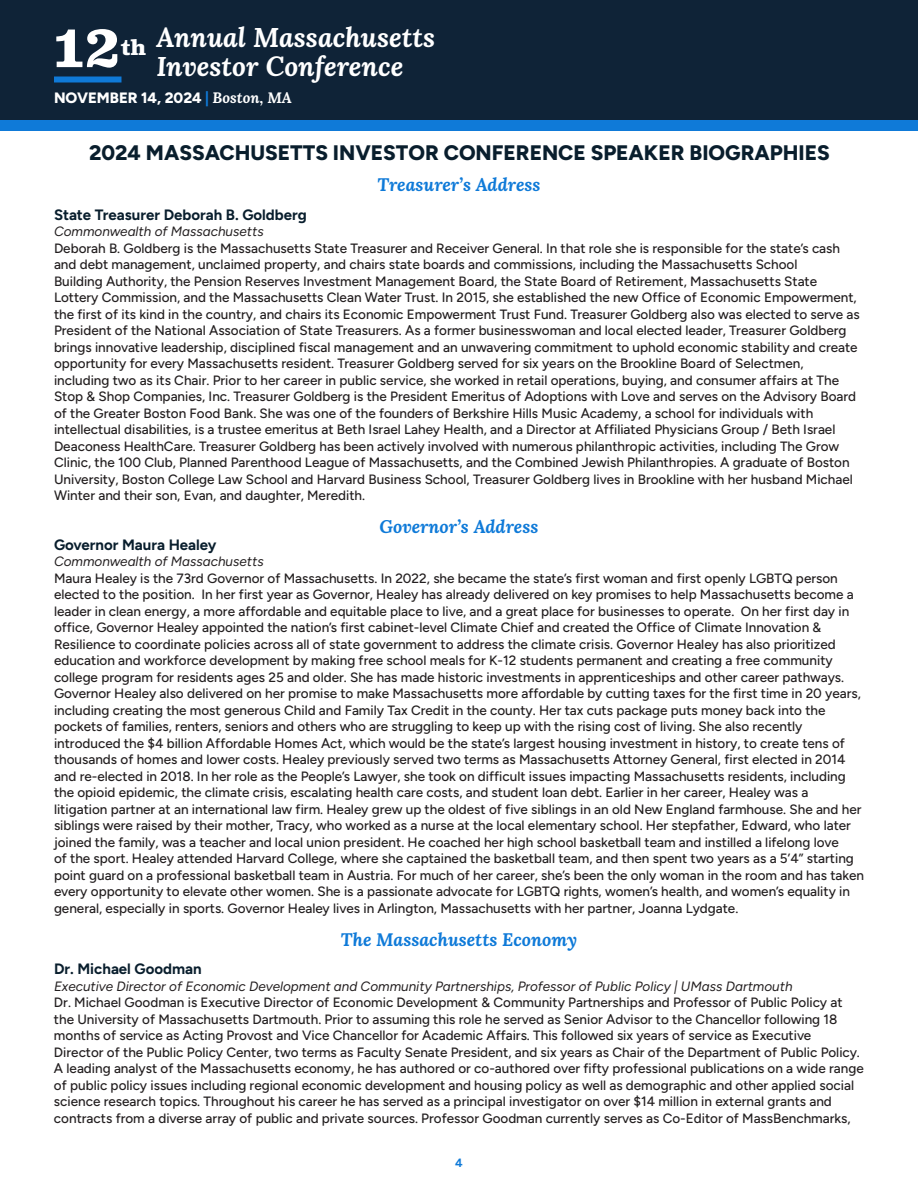
<style>
.page{position:relative;width:918px;height:1188px;background:#fff}
.page>*{position:absolute;margin:0;border:0;box-sizing:border-box;transform-origin:0 0}
.t1{font:700 54px "Clarendon Text Pro";color:#fff}
.t2{font:italic 700 27px/28.5px "Lora";color:#fff;text-align:center}
.t3{font:800 21px "Figtree";color:#091e2d}
.t4{font:italic 700 18px "Lora";color:#0f7ad8}
.t5{font:700 15px "Figtree";color:#091e2d}
.t6{font:800 15px "Figtree";color:#fff}
.t7{font:500 13.5px/16.5px "Figtree";color:#231f20}
.t8{font:italic 13.5px "Figtree";color:#231f20}
.t9{font:700 12px "Figtree";color:#0f7ad8}
.s1{color:#0f7ad8}
.s2{font-family:"Lora";font-weight:700;font-style:italic}
</style>
<div class="page">
<div style="left:0;top:0;width:918px;height:125px;background:#0f2337"></div>
<div style="left:54px;top:76px;width:68px;height:6px;background:#0f7ad8"></div>
<div style="left:0;top:120px;width:918px;height:11px;background:#0f7ad8"></div>
<h1 class="t1" style="left:54px;top:16px;width:68px">12</h1>
<h2 class="t2" style="left:121px;top:23px;width:316px"><sub>th</sub> Annual Massachusetts<br>Investor Conference</h2>
<p class="t6" style="left:54px;top:89px;width:239px">NOVEMBER 14, 2024 <span class="s1">|</span> <span class="s2">Boston, MA</span></p>
<h3 class="t3" style="left:89px;top:140px;width:742px">2024 MASSACHUSETTS INVESTOR CONFERENCE SPEAKER BIOGRAPHIES</h3>
<p class="t4" style="left:377px;top:172px;width:165px">Treasurer’s Address</p>
<p class="t5" style="left:54px;top:206px;width:254px">State Treasurer Deborah B. Goldberg</p>
<p class="t8" style="left:54px;top:224px;width:211px">Commonwealth of Massachusetts</p>
<p class="t7" style="left:54px;top:240px;width:788px">Deborah B. Goldberg is the Massachusetts State Treasurer and Receiver General. In that role she is responsible for the state’s cash and debt management, unclaimed property, and chairs state boards and commissions, including the Massachusetts School</p>
<p class="t7" style="left:54px;top:273px;width:765px">Building Authority, the Pension Reserves Investment Management Board, the State Board of Retirement, Massachusetts State</p>
<p class="t7" style="left:54px;top:289px;width:807px">Lottery Commission, and the Massachusetts Clean Water Trust. In 2015, she established the new Office of Economic Empowerment, the first of its kind in the country, and chairs its Economic Empowerment Trust Fund. Treasurer Goldberg also was elected to serve as President of the National Association of State Treasurers. As a former businesswoman and local elected leader, Treasurer Goldberg brings innovative leadership, disciplined fiscal management and an unwavering commitment to uphold economic stability and create opportunity for every Massachusetts resident. Treasurer Goldberg served for six years on the Brookline Board of Selectmen,</p>
<p class="t7" style="left:54px;top:372px;width:804px">including two as its Chair. Prior to her career in public service, she worked in retail operations, buying, and consumer affairs at The<br>Stop &amp; Shop Companies, Inc. Treasurer Goldberg is the President Emeritus of Adoptions with Love and serves on the Advisory Board of the Greater Boston Food Bank. She was one of the founders of Berkshire Hills Music Academy, a school for individuals with</p>
<p class="t7" style="left:54px;top:421px;width:800px">intellectual disabilities, is a trustee emeritus at Beth Israel Lahey Health, and a Director at Affiliated Physicians Group / Beth Israel Deaconess HealthCare. Treasurer Goldberg has been actively involved with numerous philanthropic activities, including The Grow Clinic, the 100 Club, Planned Parenthood League of Massachusetts, and the Combined Jewish Philanthropies. A graduate of Boston University, Boston College Law School and Harvard Business School, Treasurer Goldberg lives in Brookline with her husband Michael Winter and their son, Evan, and daughter, Meredith.</p>
<p class="t4" style="left:380px;top:514px;width:160px">Governor’s Address</p>
<p class="t5" style="left:54px;top:536px;width:164px">Governor Maura Healey</p>
<p class="t8" style="left:54px;top:554px;width:211px">Commonwealth of Massachusetts</p>
<p class="t7" style="left:54px;top:570px;width:801px">Maura Healey is the 73rd Governor of Massachusetts. In 2022, she became the state’s first woman and first openly LGBTQ person elected to the position. In her first year as Governor, Healey has already delivered on key promises to help Massachusetts become a leader in clean energy, a more affordable and equitable place to live, and a great place for businesses to operate. On her first day in office, Governor Healey appointed the nation’s first cabinet-level Climate Chief and created the Office of Climate Innovation &amp;</p>
<p class="t7" style="left:54px;top:636px;width:808px">Resilience to coordinate policies across all of state government to address the climate crisis. Governor Healey has also prioritized education and workforce development by making free school meals for K-12 students permanent and creating a free community college program for residents ages 25 and older. She has made historic investments in apprenticeships and other career pathways.<br>Governor Healey also delivered on her promise to make Massachusetts more affordable by cutting taxes for the first time in 20 years, including creating the most generous Child and Family Tax Credit in the county. Her tax cuts package puts money back into the</p>
<p class="t7" style="left:54px;top:718px;width:750px">pockets of families, renters, seniors and others who are struggling to keep up with the rising cost of living. She also recently</p>
<p class="t7" style="left:54px;top:735px;width:793px;text-align:justify">introduced the $4 billion Affordable Homes Act, which would be the state’s largest housing investment in history, to create tens of thousands of homes and lower costs. Healey previously served two terms as Massachusetts Attorney General, first elected in 2014 and re-elected in 2018. In her role as the People’s Lawyer, she took on difficult issues impacting Massachusetts residents, including the opioid epidemic, the climate crisis, escalating health care costs, and student loan debt. Earlier in her career, Healey was a</p>
<p class="t7" style="left:54px;top:801px;width:811px">litigation partner at an international law firm. Healey grew up the oldest of five siblings in an old New England farmhouse. She and her siblings were raised by their mother, Tracy, who worked as a nurse at the local elementary school. Her stepfather, Edward, who later joined the family, was a teacher and local union president. He coached her high school basketball team and instilled a lifelong love<br>of the sport. Healey attended Harvard College, where she captained the basketball team, and then spent two years as a 5’4” starting point guard on a professional basketball team in Austria. For much of her career, she’s been the only woman in the room and has taken every opportunity to elevate other women. She is a passionate advocate for LGBTQ rights, women’s health, and women’s equality in general, especially in sports. Governor Healey lives in Arlington, Massachusetts with her partner, Joanna Lydgate.</p>
<p class="t4" style="left:341px;top:927px;width:238px">The Massachusetts Economy</p>
<p class="t5" style="left:54px;top:960px;width:149px">Dr. Michael Goodman</p>
<p class="t8" style="left:54px;top:979px;width:740px">Executive Director of Economic Development and Community Partnerships, Professor of Public Policy | UMass Dartmouth</p>
<p class="t7" style="left:54px;top:994px;width:790px">Dr. Michael Goodman is Executive Director of Economic Development &amp; Community Partnerships and Professor of Public Policy at the University of Massachusetts Dartmouth. Prior to assuming this role he served as Senior Advisor to the Chancellor following 18 months of service as Acting Provost and Vice Chancellor for Academic Affairs. This followed six years of service as Executive</p>
<p class="t7" style="left:54px;top:1044px;width:811px">Director of the Public Policy Center, two terms as Faculty Senate President, and six years as Chair of the Department of Public Policy.<br>A leading analyst of the Massachusetts economy, he has authored or co-authored over fifty professional publications on a wide range of public policy issues including regional economic development and housing policy as well as demographic and other applied social science research topics. Throughout his career he has served as a principal investigator on over $14 million in external grants and</p>
<p class="t7" style="left:54px;top:1110px;width:798px">contracts from a diverse array of public and private sources. Professor Goodman currently serves as Co-Editor of MassBenchmarks,</p>
<p class="t9" style="left:455px;top:1156px;width:9px">4</p>
</div>
